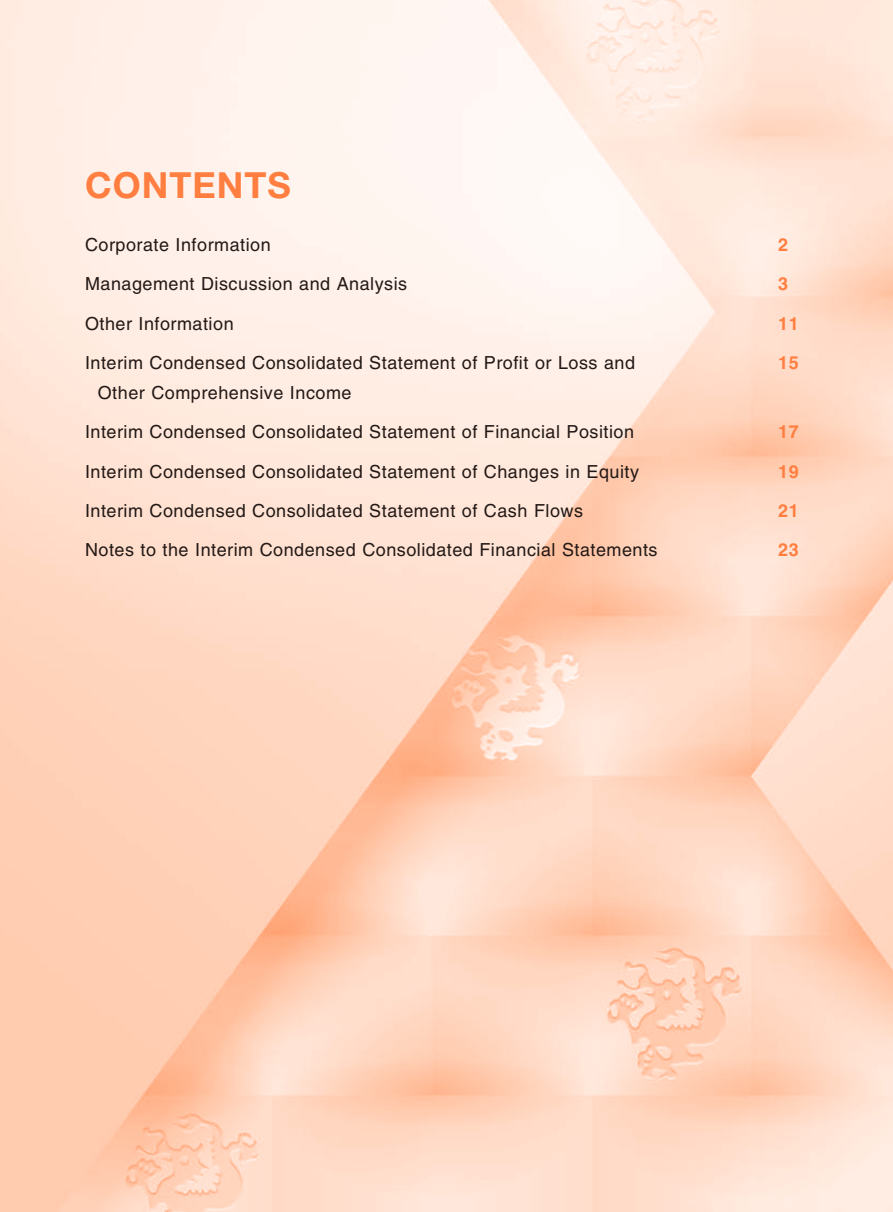
<style>
.page{position:relative;width:893px;height:1212px;background:#fff}
.page>*{position:absolute;margin:0;border:0;box-sizing:border-box;transform-origin:0 0}
.t1{font:700 36px "Helvetica Neue LT Std";letter-spacing:.03em;color:#ff7e40}
.t2{font:18px/30px "Helvetica LT Std";letter-spacing:.03em;color:#231916}
.t3{font:700 18px "Helvetica LT Std";letter-spacing:.03em;color:#ff7e40}
</style>
<div class="page">
<img style="left:0;top:0;width:893px;height:1212px">
<h1 class="t1" style="left:85px;top:163px;width:207px">CONTENTS</h1>
<p class="t2" style="left:85px;top:230px;width:187px">Corporate Information</p>
<p class="t3" style="left:778px;top:234px;width:12px">2</p>
<p class="t2" style="left:85px;top:269px;width:324px">Management Discussion and Analysis</p>
<p class="t3" style="left:778px;top:273px;width:12px">3</p>
<p class="t2" style="left:85px;top:308px;width:150px">Other Information</p>
<p class="t3" style="left:778px;top:312px;width:22px">11</p>
<p class="t2" style="left:98px;top:348px;width:539px;text-indent:-13px">Interim Condensed Consolidated Statement of Profit or Loss and<br>Other Comprehensive Income</p>
<p class="t3" style="left:778px;top:352px;width:22px">15</p>
<p class="t2" style="left:85px;top:417px;width:550px">Interim Condensed Consolidated Statement of Financial Position</p>
<p class="t3" style="left:778px;top:421px;width:22px">17</p>
<p class="t2" style="left:85px;top:456px;width:556px">Interim Condensed Consolidated Statement of Changes in Equity</p>
<p class="t3" style="left:778px;top:460px;width:22px">19</p>
<p class="t2" style="left:85px;top:495px;width:499px">Interim Condensed Consolidated Statement of Cash Flows</p>
<p class="t3" style="left:778px;top:499px;width:22px">21</p>
<p class="t2" style="left:85px;top:535px;width:574px">Notes to the Interim Condensed Consolidated Financial Statements</p>
<p class="t3" style="left:778px;top:539px;width:22px">23</p>
</div>
